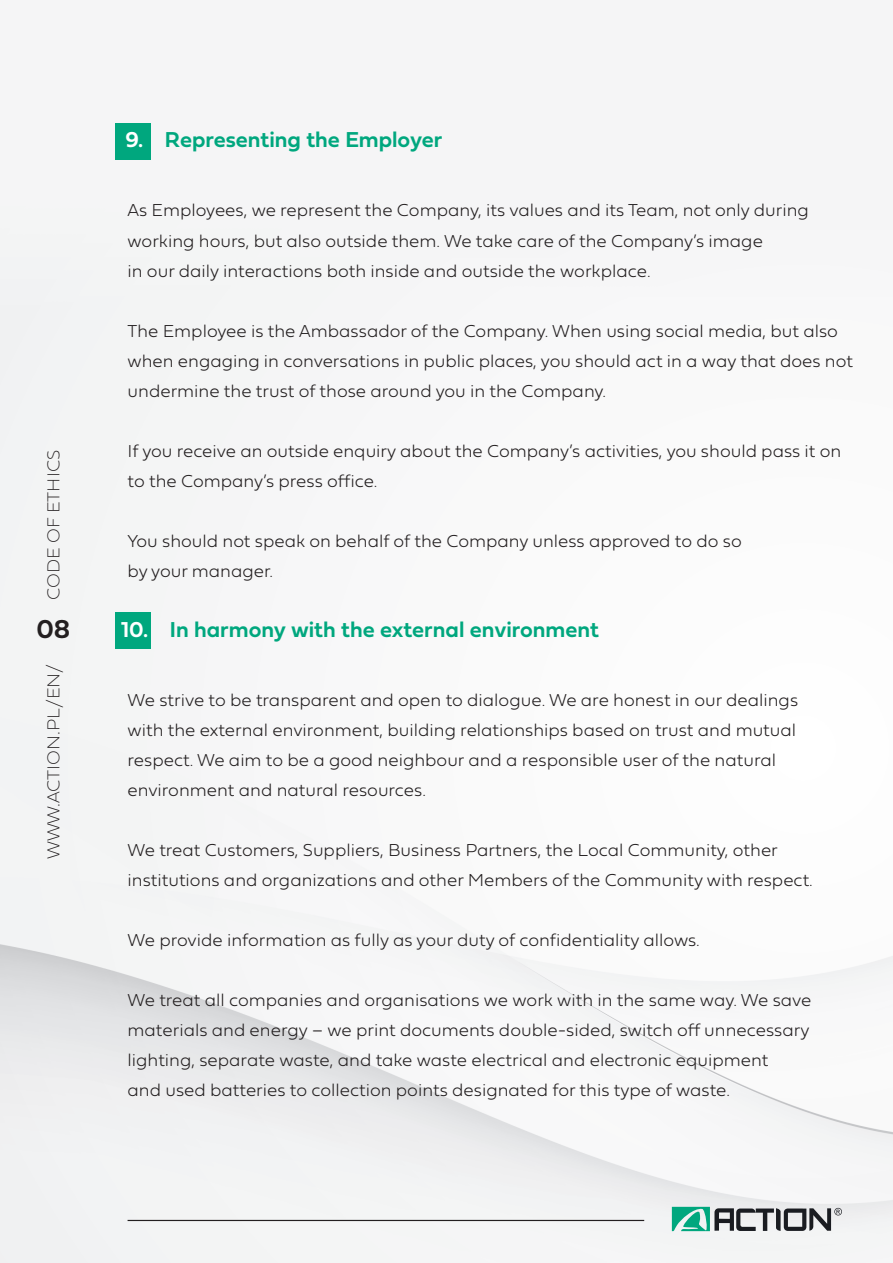
<style>
.page{position:relative;width:893px;height:1263px;background:#fff}
.page>*{position:absolute;margin:0;border:0;box-sizing:border-box;transform-origin:0 0}
.t1{font:27px "Fieldwork Geo Demibold";color:#231f20}
.t2{font:22.5px "Fieldwork Geo Demibold";color:#00a77e}
.t3{font:100 18px/30px "Fieldwork Geo";color:#231f20}
.t4{font:18px "Fieldwork Hum Hair";color:#231f20}
.s1{color:#fff}
</style>
<div class="page">
<div style="left:0;top:159px;width:893px;height:1104px;background:#f6f6f7"></div>
<hr style="left:128px;top:1220px;width:516px;height:1px;background:#231f20">
<svg style="left:672px;top:1207px;width:170px;height:25px"></svg>
<div style="left:115px;top:123px;width:36px;height:36px;background:#00a77e"></div>
<div style="left:115px;top:613px;width:36px;height:36px;background:#00a77e"></div>
<p class="t4" style="left:39px;top:600px;width:151px;rotate:-90deg">CODE OF ETHICS</p>
<p class="t1" style="left:36px;top:608px;width:35px">08</p>
<p class="t4" style="left:39px;top:859px;width:197px;rotate:-90deg">WWW.ACTION.PL/EN/</p>
<p class="t2" style="left:125px;top:122px;width:318px"><span class="s1">9.</span> Representing the Employer</p>
<p class="t3" style="left:128px;top:194px;width:683px">As Employees, we represent the Company, its values and its Team, not only during working hours, but also outside them. We take care of the Company’s image<br>in our daily interactions both inside and outside the workplace.</p>
<p class="t3" style="left:128px;top:314px;width:727px">The Employee is the Ambassador of the Company. When using social media, but also when engaging in conversations in public places, you should act in a way that does not undermine the trust of those around you in the Company.</p>
<p class="t3" style="left:128px;top:434px;width:715px">If you receive an outside enquiry about the Company’s activities, you should pass it on to the Company’s press office.</p>
<p class="t3" style="left:128px;top:524px;width:616px">You should not speak on behalf of the Company unless approved to do so by your manager.</p>
<p class="t2" style="left:121px;top:611px;width:479px"><span class="s1">10.</span> In harmony with the external environment</p>
<p class="t3" style="left:128px;top:684px;width:672px">We strive to be transparent and open to dialogue. We are honest in our dealings with the external environment, building relationships based on trust and mutual respect. We aim to be a good neighbour and a responsible user of the natural environment and natural resources.</p>
<p class="t3" style="left:128px;top:834px;width:687px">We treat Customers, Suppliers, Business Partners, the Local Community, other institutions and organizations and other Members of the Community with respect.</p>
<p class="t3" style="left:128px;top:924px;width:574px">We provide information as fully as your duty of confidentiality allows.</p>
<p class="t3" style="left:128px;top:984px;width:685px">We treat all companies and organisations we work with in the same way. We save materials and energy – we print documents double-sided, switch off unnecessary lighting, separate waste, and take waste electrical and electronic equipment<br>and used batteries to collection points designated for this type of waste.</p>
</div>
